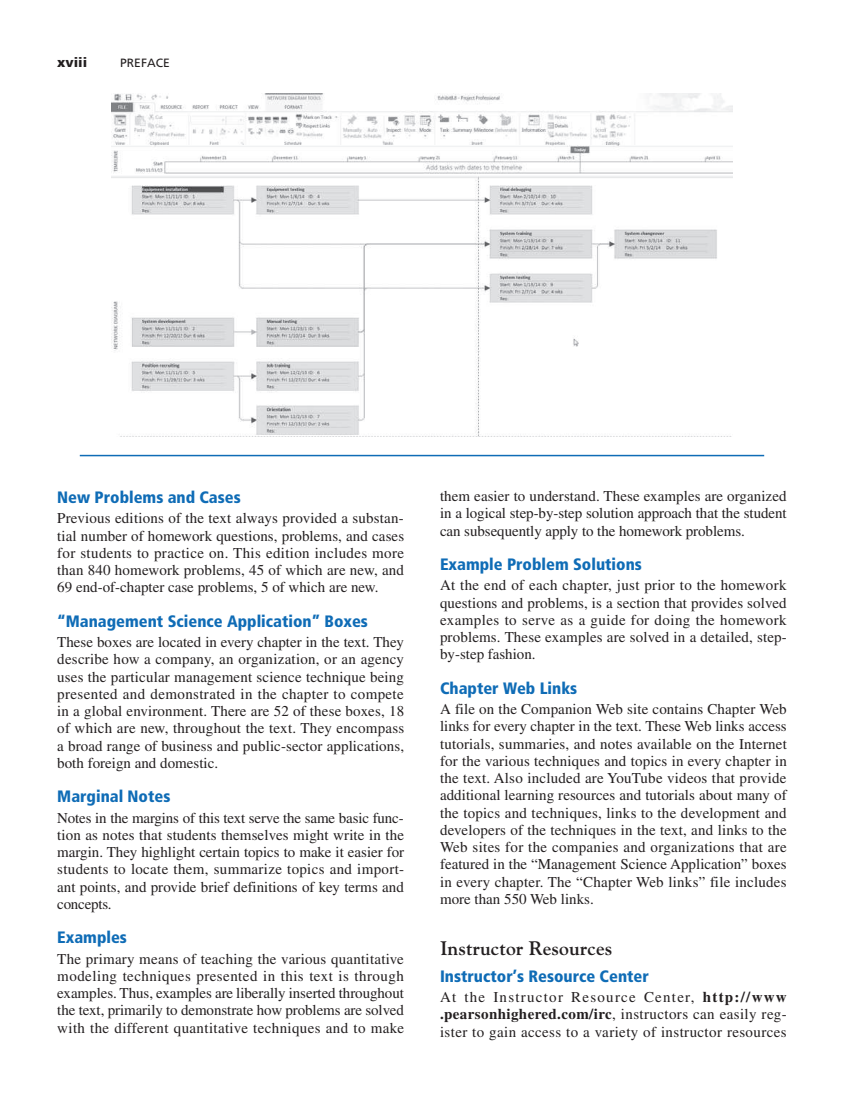
<style>
.page{position:relative;width:844px;height:1093px;background:#fff}
.page>*{position:absolute;margin:0;border:0;box-sizing:border-box;transform-origin:0 0}
.t1{font:700 19.5px "Goudy Std";color:#231f20}
.t2{font:900 condensed 16.5px "Frutiger LT Std";color:#0f6cb6}
.t3{font:15px/17.2px "Times LT Std";letter-spacing:.005em;color:#231f20;text-align:justify}
.t4{font:900 13.5px "Frutiger LT Std";color:#231f20}
.t5{font:12px "Frutiger LT Std";color:#231f20}
.s1{font-weight:700}
</style>
<div class="page">
<img style="left:111px;top:93px;width:621px;height:344px">
<hr style="left:80px;top:455px;width:684px;height:1px;background:#0f6cb6">
<p class="t4" style="left:57px;top:54px;width:32px">xviii</p>
<p class="t5" style="left:120px;top:56px;width:22px">PREFACE</p>
<p class="t2" style="left:57px;top:487px;width:185px">New Problems and Cases</p>
<p class="t3" style="left:57px;top:510px;width:348px">Previous editions of the text always provided a substan&shy;tial number of homework questions, problems, and cases for students to practice on. This edition includes more than 840 homework problems, 45 of which are new, and 69 end-of-chapter case problems, 5 of which are new.</p>
<p class="t2" style="left:57px;top:611px;width:312px">“Management Science Application” Boxes</p>
<p class="t3" style="left:57px;top:633px;width:348px">These boxes are located in every chapter in the text. They describe how a company, an organization, or an agency uses the particular management science technique being presented and demonstrated in the chapter to compete in a global environment. There are 52 of these boxes, 18 of which are new, throughout the text. They encompass a broad range of business and public-sector applications, both foreign and domestic.</p>
<p class="t2" style="left:57px;top:787px;width:115px">Marginal Notes</p>
<p class="t3" style="left:57px;top:809px;width:348px">Notes in the margins of this text serve the same basic func&shy;tion as notes that students themselves might write in the margin. They highlight certain topics to make it easier for students to locate them, summarize topics and import&shy;ant points, and provide brief definitions of key terms and concepts.</p>
<p class="t2" style="left:57px;top:928px;width:71px">Examples</p>
<p class="t3" style="left:57px;top:950px;width:348px">The primary means of teaching the various quantitative modeling techniques presented in this text is through examples. Thus, examples are liberally inserted throughout the text, primarily to demonstrate how problems are solved with the different quantitative techniques and to make</p>
<p class="t3" style="left:440px;top:487px;width:348px">them easier to understand. These examples are organized in a logical step-by-step solution approach that the student can subsequently apply to the homework problems.</p>
<p class="t2" style="left:440px;top:554px;width:203px">Example Problem Solutions</p>
<p class="t3" style="left:440px;top:577px;width:348px">At the end of each chapter, just prior to the homework questions and problems, is a section that provides solved examples to serve as a guide for doing the homework problems. These examples are solved in a detailed, step&shy;by-step fashion.</p>
<p class="t2" style="left:440px;top:678px;width:139px">Chapter Web Links</p>
<p class="t3" style="left:440px;top:700px;width:348px">A file on the Companion Web site contains Chapter Web links for every chapter in the text. These Web links access tutorials, summaries, and notes available on the Internet for the various techniques and topics in every chapter in the text. Also included are YouTube videos that provide additional learning resources and tutorials about many of the topics and techniques, links to the development and developers of the techniques in the text, and links to the Web sites for the companies and organizations that are featured in the “Management Science Application” boxes in every chapter. The “Chapter Web links” file includes more than 550 Web links.</p>
<h1 class="t1" style="left:440px;top:936px;width:174px">Instructor Resources</h1>
<p class="t2" style="left:440px;top:966px;width:210px">Instructor’s Resource Center</p>
<p class="t3" style="left:440px;top:988px;width:348px">At the Instructor Resource Center, <span class="s1">http://www .pearsonhighered.com/irc</span>, instructors can easily reg&shy;ister to gain access to a variety of instructor resources</p>
</div>
